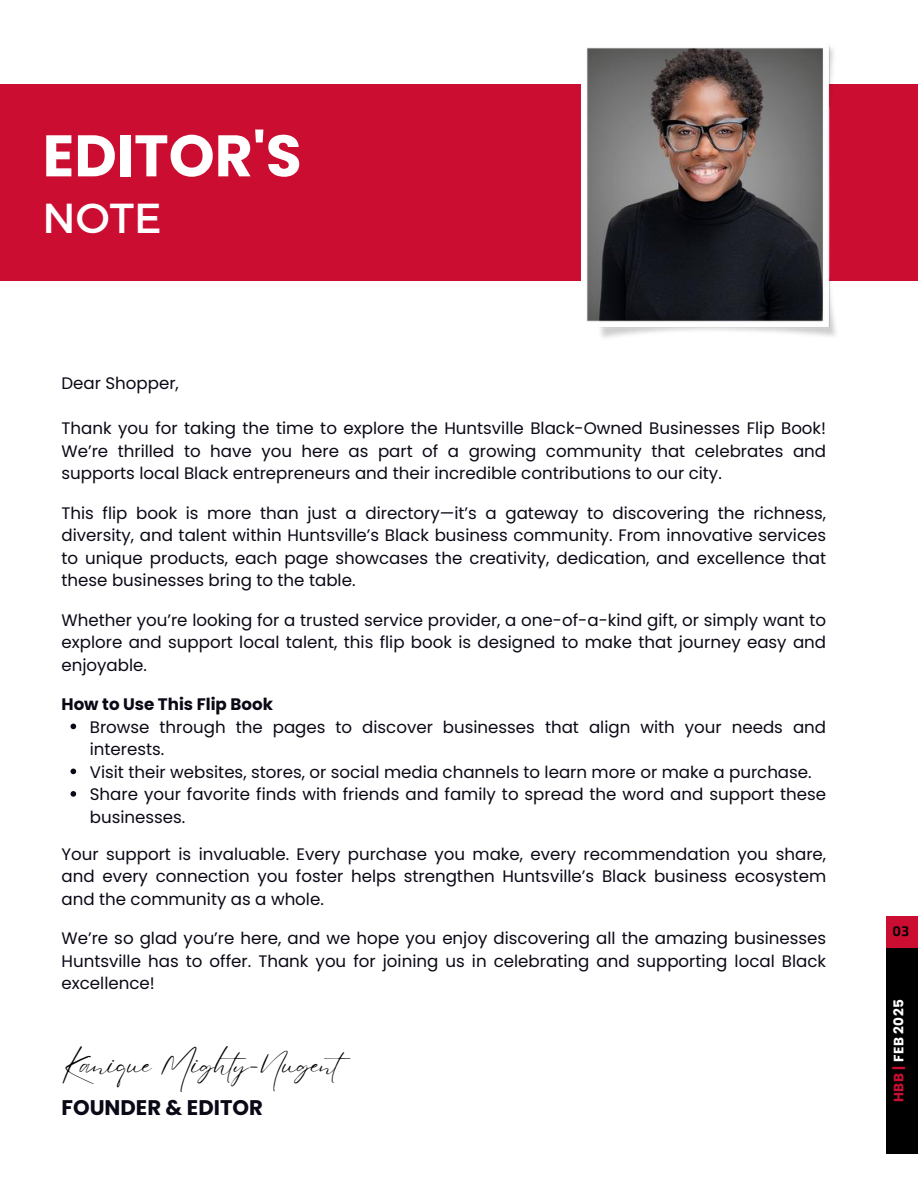
<style>
.page{position:relative;width:918px;height:1188px;background:#fff}
.page>*{position:absolute;margin:0;border:0;box-sizing:border-box;transform-origin:0 0}
.t1{font:700 58.5px "Poppins";color:#fff}
.t2{font:41.85px "Montserrat";color:#fff}
.t3{font:27.3px "Eyesome Script";color:#000}
.t4{font:700 21.15px "Poppins";color:#0a0916}
.t5{font:16.65px/22.5px "Poppins";color:#0a0916;text-align:justify}
.t6{font:700 16.65px "Poppins";color:#0a0916}
.t7{font:700 13.65px "Poppins";letter-spacing:.03em;color:#fff}
.t8{font:700 13.65px "Exo 2";color:#000}
.s1{color:#cc0d32}
</style>
<div class="page">
<div style="left:0;top:84px;width:918px;height:197px;background:#cc0d32"></div>
<img style="left:581px;top:46px;width:255px;height:292px">
<svg style="left:71px;top:724px;width:5px;height:5px"></svg>
<svg style="left:71px;top:769px;width:5px;height:5px"></svg>
<svg style="left:71px;top:791px;width:5px;height:6px"></svg>
<div style="left:886px;top:947px;width:32px;height:206px;background:#000"></div>
<div style="left:886px;top:916px;width:32px;height:32px;background:#cc0d32"></div>
<h1 class="t1" style="left:43px;top:115px;width:261px">EDITOR'S</h1>
<h2 class="t2" style="left:43px;top:191px;width:120px">NOTE</h2>
<p class="t5" style="left:62px;top:372px;width:119px">Dear Shopper,</p>
<p class="t5" style="left:62px;top:417px;width:766px">Thank you for taking the time to explore the Huntsville Black-Owned Businesses Flip Book!<br>We’re thrilled to have you here as part of a growing community that celebrates and supports local Black entrepreneurs and their incredible contributions to our city.</p>
<p class="t5" style="left:62px;top:502px;width:766px">This flip book is more than just a directory—it’s a gateway to discovering the richness, diversity, and talent within Huntsville’s Black business community. From innovative services to unique products, each page showcases the creativity, dedication, and excellence that these businesses bring to the table.</p>
<p class="t5" style="left:62px;top:609px;width:766px">Whether you’re looking for a trusted service provider, a one-of-a-kind gift, or simply want to explore and support local talent, this flip book is designed to make that journey easy and enjoyable.</p>
<p class="t6" style="left:62px;top:693px;width:213px">How to Use This Flip Book</p>
<p class="t5" style="left:90px;top:716px;width:738px;text-align:left">Browse through the pages to discover businesses that align with your needs and interests.<br>Visit their websites, stores, or social media channels to learn more or make a purchase.<br>Share your favorite finds with friends and family to spread the word and support these businesses.</p>
<p class="t5" style="left:62px;top:843px;width:766px">Your support is invaluable. Every purchase you make, every recommendation you share, and every connection you foster helps strengthen Huntsville’s Black business ecosystem and the community as a whole.</p>
<p class="t5" style="left:62px;top:927px;width:766px">We’re so glad you’re here, and we hope you enjoy discovering all the amazing businesses Huntsville has to offer. Thank you for joining us in celebrating and supporting local Black excellence!</p>
<h3 class="t3" style="left:62px;top:1047px;width:301px">Kanique Mighty-Nugent</h3>
<p class="t4" style="left:62px;top:1093px;width:203px">FOUNDER &amp; EDITOR</p>
<p class="t8" style="left:892px;top:922px;width:18px">03</p>
<p class="t7" style="left:889px;top:1102px;width:104px;rotate:-90deg"><span class="s1">HBB |</span> FEB 2025</p>
</div>
